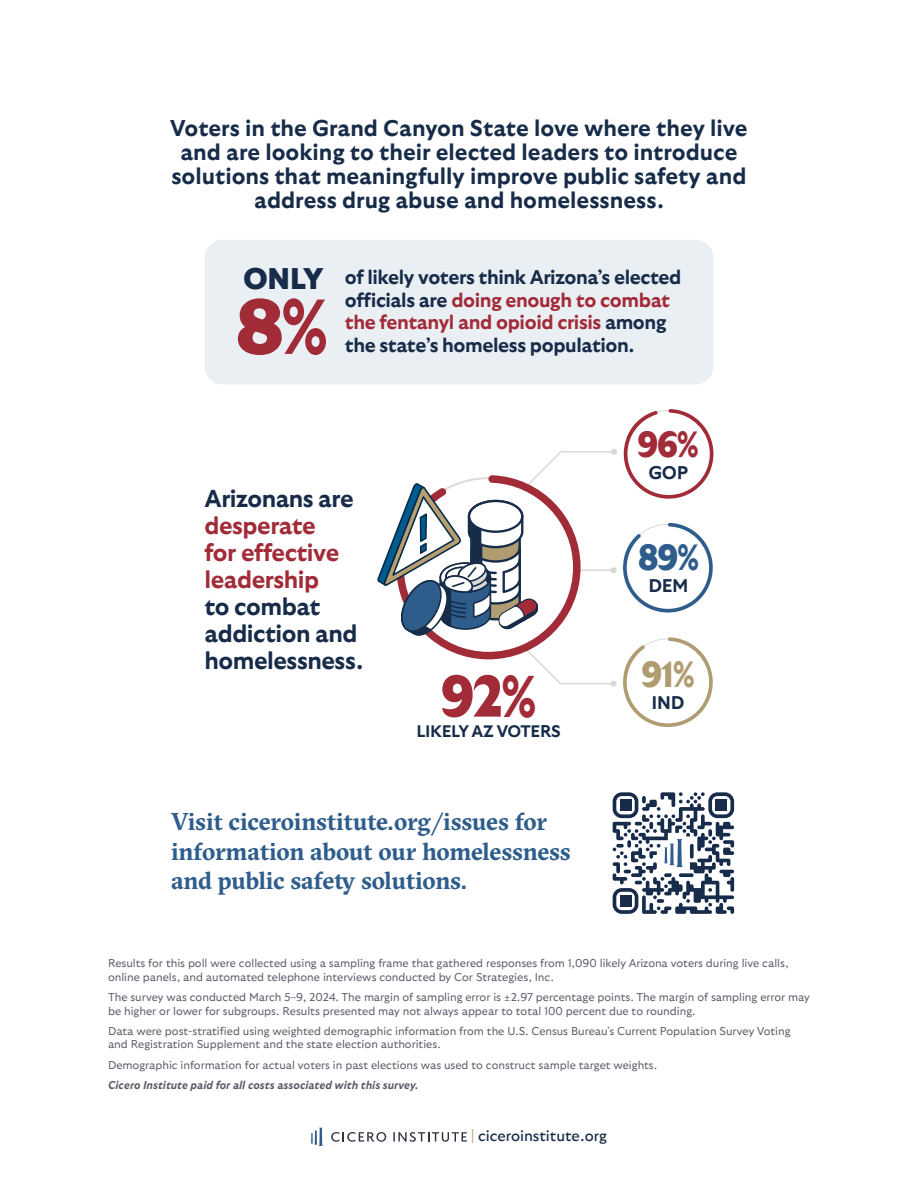
<style>
.page{position:relative;width:918px;height:1188px;background:#fff}
.page>*{position:absolute;margin:0;border:0;box-sizing:border-box;transform-origin:0 0}
.t1{font:900 77.7px "GT Ultra";color:#a22b38}
.t2{font:900 58.5px "GT Ultra";color:#a22b38;scale:.9 1}
.t3{font:900 36.3px "GT Ultra";color:#a22b38;scale:.9 1}
.t4{font:900 36.3px "GT Ultra";color:#2e5d8c;scale:.9 1}
.t5{font:900 36.3px "GT Ultra";color:#b09c71;scale:.9 1}
.t6{font:900 29.7px "GT Ultra";color:#172c49}
.t7{font:700 24.15px/29.1px "GT Sectra";letter-spacing:-.01em;color:#2e5d8c}
.t8{font:700 24px/27px "GT Ultra";letter-spacing:-.02em;color:#172c49}
.t9{font:700 22.5px/24px "GT Ultra";color:#172c49;text-align:center}
.t10{font:700 19.5px/22.5px "GT Ultra";letter-spacing:-.02em;color:#172c49}
.t11{font:700 18.15px "GT Ultra";letter-spacing:-.02em;color:#172c49}
.t12{font:700 16.5px "GT Ultra";letter-spacing:-.02em;color:#172c49}
.t13{font:15px "GT Ultra";color:#172c49}
.t14{font:300 11.25px/13.5px "GT Ultra";color:#585c66}
.t15{font:italic 700 11.25px "GT Ultra";color:#585c66}
.s1{color:#a22b38}
.s2{font-weight:300;color:#b09c71}
</style>
<div class="page">
<svg style="left:311px;top:1128px;width:12px;height:18px"></svg>
<svg style="left:331px;top:1132px;width:55px;height:10px"></svg>
<svg style="left:393px;top:1132px;width:74px;height:10px"></svg>
<div style="left:205px;top:240px;width:508px;height:144px;background:#eaeff4;border-radius:18px"></div>
<svg style="left:377px;top:449px;width:240px;height:238px"></svg>
<svg style="left:624px;top:409px;width:89px;height:90px"></svg>
<svg style="left:623px;top:523px;width:90px;height:90px"></svg>
<svg style="left:623px;top:637px;width:90px;height:90px"></svg>
<svg style="left:613px;top:792px;width:121px;height:122px"></svg>
<p class="t9" style="left:170px;top:116px;width:579px">Voters in the Grand Canyon State love where they live and are looking to their elected leaders to introduce solutions that meaningfully improve public safety and address drug abuse and homelessness.</p>
<p class="t6" style="left:243px;top:262px;width:82px">ONLY</p>
<p class="t1" style="left:235px;top:284px;width:95px">8%</p>
<p class="t10" style="left:345px;top:267px;width:338px">of likely voters think Arizona’s elected officials are <span class="s1">doing enough to combat the fentanyl and opioid crisis</span> among</p>
<p class="t10" style="left:345px;top:334px;width:291px">the state’s homeless population.</p>
<p class="t3" style="left:637px;top:424px;width:70px">96%</p>
<p class="t11" style="left:648px;top:462px;width:41px">GOP</p>
<p class="t8" style="left:205px;top:485px;width:160px">Arizonans are <span class="s1">desperate<br>for effective leadership<br></span>to combat addiction and homelessness.</p>
<p class="t2" style="left:440px;top:664px;width:109px">92%</p>
<p class="t12" style="left:416px;top:722px;width:146px">LIKELY AZ VOTERS</p>
<p class="t7" style="left:171px;top:808px;width:401px">Visit ciceroinstitute.org/issues for information about our homelessness and public safety solutions.</p>
<p class="t4" style="left:638px;top:537px;width:70px">89%</p>
<p class="t11" style="left:649px;top:576px;width:42px">DEM</p>
<p class="t5" style="left:641px;top:654px;width:61px">91%</p>
<p class="t11" style="left:652px;top:692px;width:35px">IND</p>
<p class="t14" style="left:108px;top:957px;width:682px">Results for this poll were collected using a sampling frame that gathered responses from 1,090 likely Arizona voters during live calls, online panels, and automated telephone interviews conducted by Cor Strategies, Inc.</p>
<p class="t14" style="left:108px;top:991px;width:703px">The survey was conducted March 5–9, 2024. The margin of sampling error is ±2.97 percentage points. The margin of sampling error may be higher or lower for subgroups. Results presented may not always appear to total 100 percent due to rounding.</p>
<p class="t14" style="left:108px;top:1024px;width:684px">Data were post-stratified using weighted demographic information from the U.S. Census Bureau’s Current Population Survey Voting and Registration Supplement and the state election authorities.</p>
<p class="t14" style="left:108px;top:1058px;width:551px">Demographic information for actual voters in past elections was used to construct sample target weights.</p>
<p class="t15" style="left:108px;top:1079px;width:312px">Cicero Institute paid for all costs associated with this survey.</p>
<h3 class="t13" style="left:471px;top:1128px;width:138px"><span class="s2">|</span> ciceroinstitute.org</h3>
</div>
